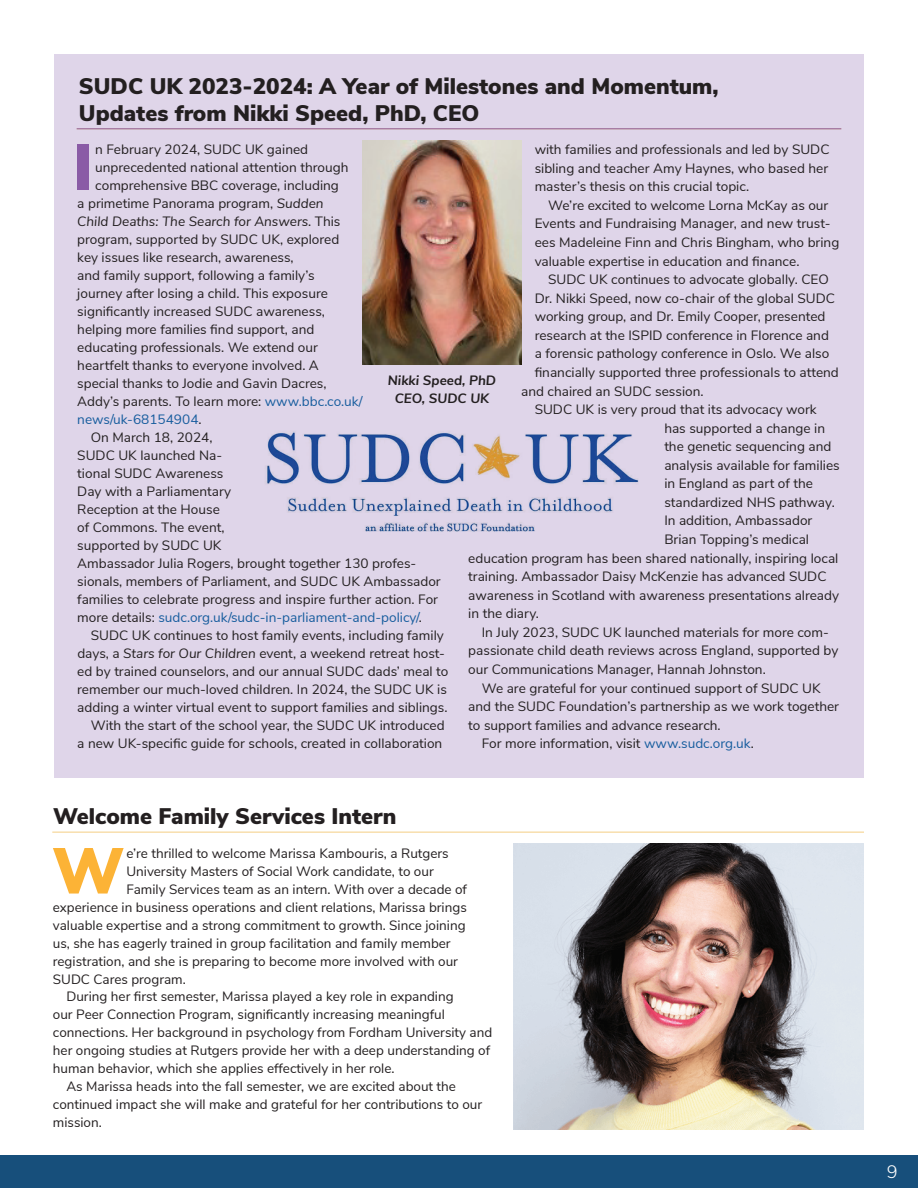
<style>
.page{position:relative;width:918px;height:1188px;background:#fff}
.page>*{position:absolute;margin:0;border:0;box-sizing:border-box;transform-origin:0 0}
.t1{font:900 64.5px "Nunito Sans";color:#8a5ba6}
.t2{font:900 64.5px "Nunito Sans";color:#fcb336}
.t3{font:900 22.5px/27px "Nunito Sans";color:#231f20}
.t4{font:300 18px "Nunito Sans";color:#fff}
.t5{font:13.5px/18.6px "Nunito Sans";color:#231f20;text-align:justify}
.t6{font:13.5px "Nunito Sans";color:#175d9e}
.t7{font:italic 13.5px "Nunito Sans";color:#231f20}
.t8{font:italic 700 13.5px/18px "Nunito Sans";color:#231f20;text-align:center}
.s1{color:#175d9e}
.s2{font-style:italic}
.s3{font-style:normal}
.s4{color:#231f20}
</style>
<div class="page">
<div style="left:0;top:1155px;width:918px;height:33px;background:#174f7b"></div>
<div style="left:54px;top:54px;width:810px;height:724px;background:#dfd5e9"></div>
<hr style="left:77px;top:128px;width:764px;height:1px;background:#8a5ba6">
<img style="left:265px;top:431px;width:374px;height:101px">
<img style="left:363px;top:141px;width:158px;height:223px">
<hr style="left:52px;top:832px;width:812px;height:1px;background:#f4ce84">
<img style="left:513px;top:844px;width:351px;height:285px">
<h2 class="t3" style="left:79px;top:72px;width:641px">SUDC UK 2023-2024: A Year of Milestones and Momentum,<br>Updates from Nikki Speed, PhD, CEO</h2>
<p class="t5" style="left:535px;top:139px;width:296px">with families and professionals and led by SUDC sibling and teacher Amy Haynes, who based her master’s thesis on this crucial topic.</p>
<p class="t5" style="left:535px;top:195px;width:306px;text-align:left;text-indent:13px">We’re excited to welcome Lorna McKay as our Events and Fundraising Manager, and new trust&shy;ees Madeleine Finn and Chris Bingham, who bring valuable expertise in education and finance.</p>
<p class="t5" style="left:548px;top:269px;width:282px">SUDC UK continues to advocate globally. CEO</p>
<p class="t5" style="left:535px;top:288px;width:302px">Dr. Nikki Speed, now co-chair of the global SUDC</p>
<p class="t5" style="left:535px;top:306px;width:292px">working group, and Dr. Emily Cooper, presented</p>
<p class="t5" style="left:535px;top:325px;width:296px">research at the ISPID conference in Florence and</p>
<p class="t5" style="left:535px;top:344px;width:296px">a forensic pathology conference in Oslo. We also</p>
<p class="t5" style="left:535px;top:362px;width:306px">financially supported three professionals to attend</p>
<p class="t5" style="left:521px;top:381px;width:184px">and chaired an SUDC session.</p>
<p class="t5" style="left:535px;top:399px;width:284px">SUDC UK is very proud that its advocacy work</p>
<p class="t5" style="left:664px;top:418px;width:162px">has supported a change in</p>
<p class="t5" style="left:664px;top:436px;width:169px">the genetic sequencing and</p>
<p class="t5" style="left:664px;top:455px;width:177px">analysis available for families</p>
<p class="t5" style="left:664px;top:474px;width:150px">in England as part of the</p>
<p class="t5" style="left:664px;top:492px;width:172px">standardized NHS pathway.</p>
<p class="t5" style="left:664px;top:511px;width:150px">In addition, Ambassador</p>
<p class="t5" style="left:664px;top:529px;width:146px">Brian Topping’s medical</p>
<p class="t5" style="left:468px;top:548px;width:372px">education program has been shared nationally, inspiring local</p>
<p class="t5" style="left:468px;top:566px;width:360px">training. Ambassador Daisy McKenzie has advanced SUDC</p>
<p class="t5" style="left:468px;top:585px;width:372px">awareness in Scotland with awareness presentations already</p>
<p class="t5" style="left:468px;top:603px;width:72px">in the diary.</p>
<p class="t5" style="left:482px;top:622px;width:349px">In July 2023, SUDC UK launched materials for more com-</p>
<p class="t5" style="left:468px;top:641px;width:372px">passionate child death reviews across England, supported by</p>
<p class="t5" style="left:468px;top:659px;width:299px">our Communications Manager, Hannah Johnston.</p>
<p class="t5" style="left:482px;top:678px;width:340px">We are grateful for your continued support of SUDC UK</p>
<p class="t5" style="left:468px;top:696px;width:372px">and the SUDC Foundation’s partnership as we work together</p>
<p class="t5" style="left:468px;top:715px;width:254px">to support families and advance research.</p>
<p class="t5" style="left:482px;top:733px;width:274px">For more information, visit <span class="s1">www.sudc.org.uk</span>.</p>
<h1 class="t1" style="left:73px;top:120px;width:22px">I</h1>
<p class="t5" style="left:95px;top:139px;width:214px">n February 2024, SUDC UK gained</p>
<p class="t5" style="left:95px;top:157px;width:255px">unprecedented national attention through</p>
<p class="t5" style="left:95px;top:175px;width:245px">comprehensive BBC coverage, including</p>
<p class="t5" style="left:77px;top:193px;width:248px">a primetime Panorama program, <span class="s2">Sudden</span></p>
<p class="t7" style="left:77px;top:212px;width:265px">Child Deaths: The Search for Answers<span class="s3">. This</span></p>
<p class="t5" style="left:77px;top:229px;width:263px">program, supported by SUDC UK, explored</p>
<p class="t5" style="left:77px;top:247px;width:218px">key issues like research, awareness,</p>
<p class="t5" style="left:77px;top:265px;width:239px">and family support, following a family’s</p>
<p class="t5" style="left:77px;top:283px;width:252px">journey after losing a child. This exposure</p>
<p class="t5" style="left:77px;top:301px;width:249px">significantly increased SUDC awareness,</p>
<p class="t5" style="left:77px;top:319px;width:239px">helping more families find support, and</p>
<p class="t5" style="left:77px;top:337px;width:242px">educating professionals. We extend our</p>
<p class="t5" style="left:77px;top:355px;width:243px">heartfelt thanks to everyone involved. A</p>
<p class="t5" style="left:77px;top:373px;width:251px">special thanks to Jodie and Gavin Dacres,</p>
<p class="t5" style="left:77px;top:391px;width:287px">Addy’s parents. To learn more: <span class="s1">www.bbc.co.uk/</span></p>
<p class="t6" style="left:77px;top:410px;width:126px">news/uk-68154904<span class="s4">.</span></p>
<p class="t5" style="left:91px;top:427px;width:123px">On March 18, 2024,</p>
<p class="t5" style="left:77px;top:445px;width:146px">SUDC UK launched Na-</p>
<p class="t5" style="left:77px;top:463px;width:148px">tional SUDC Awareness</p>
<p class="t5" style="left:77px;top:481px;width:155px">Day with a Parliamentary</p>
<p class="t5" style="left:77px;top:499px;width:144px">Reception at the House</p>
<p class="t5" style="left:77px;top:517px;width:149px">of Commons. The event,</p>
<p class="t5" style="left:77px;top:535px;width:146px">supported by SUDC UK</p>
<p class="t5" style="left:77px;top:553px;width:341px">Ambassador Julia Rogers, brought together 130 profes-</p>
<p class="t5" style="left:77px;top:571px;width:365px">sionals, members of Parliament, and SUDC UK Ambassador</p>
<p class="t5" style="left:77px;top:589px;width:362px">families to celebrate progress and inspire further action. For</p>
<p class="t6" style="left:77px;top:608px;width:346px"><span class="s4">more details:</span> sudc.org.uk/sudc-in-parliament-and-policy/<span class="s4">.</span></p>
<p class="t5" style="left:91px;top:625px;width:355px">SUDC UK continues to host family events, including family</p>
<p class="t5" style="left:77px;top:643px;width:369px">days, a <span class="s2">Stars for Our Children</span> event, a weekend retreat host-</p>
<p class="t5" style="left:77px;top:661px;width:373px">ed by trained counselors, and our annual SUDC dads’ meal to</p>
<p class="t5" style="left:77px;top:679px;width:371px">remember our much-loved children. In 2024, the SUDC UK is</p>
<p class="t5" style="left:77px;top:697px;width:372px">adding a winter virtual event to support families and siblings.</p>
<p class="t5" style="left:91px;top:715px;width:355px">With the start of the school year, the SUDC UK introduced</p>
<p class="t5" style="left:77px;top:733px;width:367px">a new UK-specific guide for schools, created in collaboration</p>
<p class="t8" style="left:388px;top:371px;width:110px">Nikki Speed, PhD<br>CEO, SUDC UK</p>
<h2 class="t3" style="left:53px;top:802px;width:345px">Welcome Family Services Intern</h2>
<h1 class="t2" style="left:52px;top:824px;width:74px">W</h1>
<p class="t5" style="left:126px;top:843px;width:324px">e’re thrilled to welcome Marissa Kambouris, a Rutgers</p>
<p class="t5" style="left:126px;top:861px;width:309px">University Masters of Social Work candidate, to our</p>
<p class="t5" style="left:126px;top:879px;width:342px">Family Services team as an intern. With over a decade of</p>
<p class="t5" style="left:53px;top:897px;width:415px">experience in business operations and client relations, Marissa brings</p>
<p class="t5" style="left:53px;top:915px;width:414px">valuable expertise and a strong commitment to growth. Since joining</p>
<p class="t5" style="left:53px;top:933px;width:399px">us, she has eagerly trained in group facilitation and family member</p>
<p class="t5" style="left:53px;top:951px;width:407px">registration, and she is preparing to become more involved with our</p>
<p class="t5" style="left:53px;top:969px;width:134px">SUDC Cares program.</p>
<p class="t5" style="left:66px;top:987px;width:389px">During her first semester, Marissa played a key role in expanding</p>
<p class="t5" style="left:53px;top:1005px;width:394px">our Peer Connection Program, significantly increasing meaningful</p>
<p class="t5" style="left:53px;top:1023px;width:441px">connections. Her background in psychology from Fordham University and</p>
<p class="t5" style="left:53px;top:1041px;width:439px">her ongoing studies at Rutgers provide her with a deep understanding of</p>
<p class="t5" style="left:53px;top:1059px;width:343px">human behavior, which she applies effectively in her role.</p>
<p class="t5" style="left:66px;top:1077px;width:391px">As Marissa heads into the fall semester, we are excited about the</p>
<p class="t5" style="left:53px;top:1095px;width:431px">continued impact she will make and grateful for her contributions to our</p>
<p class="t5" style="left:53px;top:1113px;width:50px">mission.</p>
<h3 class="t4" style="left:887px;top:1159px;width:12px">9</h3>
</div>
